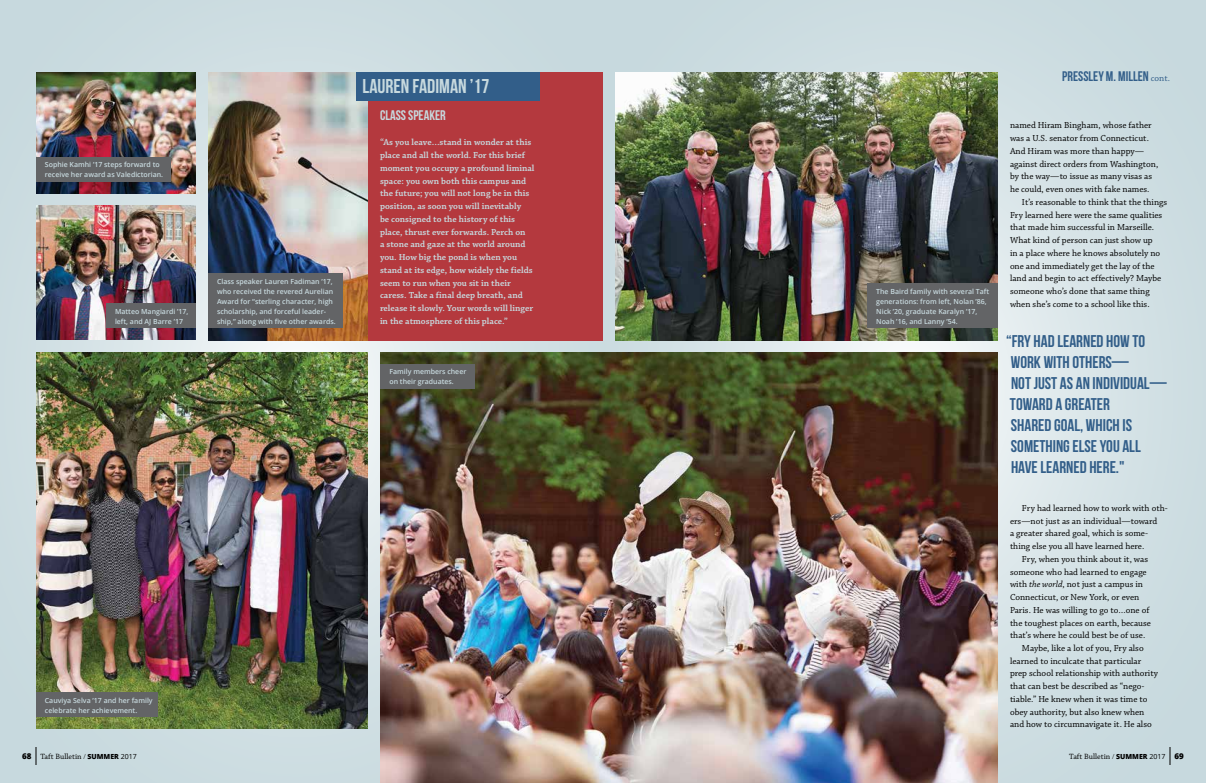
<style>
.page{position:relative;width:1206px;height:783px;background:#fff}
.page>*{position:absolute;margin:0;border:0;box-sizing:border-box;transform-origin:0 0}
.t1{font:20px "Bebas Neue";color:#c7d9de}
.t2{font:17px/21px "Bebas Neue";color:#325e89}
.t3{font:13.9px "Bebas Neue";color:#325e89}
.t4{font:13.9px "Bebas Neue";color:#c7d9de}
.t5{font:9.2px "Chaparral Pro";color:#000}
.t6{font:600 9.2px/12.7px "Chaparral Pro";color:#c7d9de}
.t7{font:8px "Chaparral Pro";color:#000}
.t8{font:600 7px/10px "Open Sans";color:#c7d9de}
.s1{font-family:"Chaparral Pro";font-size:9.2px}
.s2{font-style:italic}
.s3{font-family:"Open Sans";font-weight:800}
.s4{font-family:"Open Sans";font-weight:300;font-size:7px}
.s5{font-family:"Open Sans";font-weight:800;font-size:7px}
.s6{font-family:"Open Sans";font-size:7px}
</style>
<div class="page">
<div style="left:0;top:0;width:603px;height:783px;background:#c7d9de"></div>
<svg style="left:603px;top:0;width:603px;height:783px;background:#d0dfe3"></svg>
<img style="left:208px;top:72px;width:160px;height:268px">
<div style="left:368px;top:72px;width:235px;height:268px;background:#b4393e"></div>
<img style="left:36px;top:72px;width:160px;height:122px">
<img style="left:380px;top:352px;width:618px;height:431px">
<img style="left:36px;top:206px;width:160px;height:134px">
<img style="left:615px;top:72px;width:383px;height:268px">
<img style="left:36px;top:352px;width:332px;height:377px">
<div style="left:357px;top:72px;width:183px;height:28px;background:#325e89"></div>
<div style="left:208px;top:274px;width:135px;height:54px;background:#636466"></div>
<div style="left:380px;top:364px;width:95px;height:24px;background:#636466"></div>
<div style="left:867px;top:284px;width:131px;height:44px;background:#636466"></div>
<div style="left:36px;top:693px;width:121px;height:24px;background:#636466"></div>
<div style="left:106px;top:304px;width:90px;height:24px;background:#636466"></div>
<div style="left:36px;top:158px;width:135px;height:24px;background:#636466"></div>
<svg style="left:36px;top:747px;width:1px;height:18px"></svg>
<svg style="left:1170px;top:747px;width:1px;height:18px"></svg>
<p class="t8" style="left:45px;top:160px;width:120px">Sophie Kamhi ’17 steps forward to receive her award as Valedictorian.</p>
<p class="t8" style="left:115px;top:306px;width:75px">Matteo Mangiardi ’17, left, and AJ Barre ’17</p>
<p class="t8" style="left:217px;top:276px;width:120px">Class speaker Lauren Fadiman ’17, who received the revered Aurelian Award for “sterling character, high scholarship, and forceful leader&shy;ship,” along with five other awards.</p>
<h1 class="t1" style="left:363px;top:75px;width:128px">LAUREN FADIMAN ’17</h1>
<h3 class="t4" style="left:380px;top:107px;width:67px">CLASS SPEAKER</h3>
<p class="t6" style="left:380px;top:136px;width:156px">“As you leave…stand in wonder at this place and all the world. For this brief moment you occupy a profound liminal space: you own both this campus and the future; you will not long be in this position, as soon you will inevitably<br>be consigned to the history of this place, thrust ever forwards. Perch on<br>a stone and gaze at the world around you. How big the pond is when you stand at its edge, how widely the fields seem to run when you sit in their caress. Take a final deep breath, and release it slowly. Your words will linger in the atmosphere of this place.”</p>
<p class="t8" style="left:389px;top:366px;width:78px">Family members cheer on their graduates.</p>
<p class="t8" style="left:45px;top:695px;width:109px">Cauviya Selva ’17 and her family celebrate her achievement.</p>
<p class="t8" style="left:876px;top:286px;width:114px">The Baird family with several Taft generations: from left, Nolan ’86,<br>Nick ’20, graduate Karalyn ’17,<br>Noah ’16, and Lanny ’54.</p>
<h3 class="t3" style="left:1062px;top:69px;width:109px">PRESSLEY M. MILLEN <span class="s1">cont.</span></h3>
<p class="t5" style="left:1010px;top:120px;width:143px">named Hiram Bingham, whose father</p>
<p class="t5" style="left:1010px;top:133px;width:140px">was a U.S. senator from Connecticut.</p>
<p class="t5" style="left:1010px;top:146px;width:136px">And Hiram was more than happy—</p>
<p class="t5" style="left:1010px;top:159px;width:150px">against direct orders from Washington,</p>
<p class="t5" style="left:1010px;top:171px;width:144px">by the way—to issue as many visas as</p>
<p class="t5" style="left:1010px;top:184px;width:141px">he could, even ones with fake names.</p>
<p class="t5" style="left:1022px;top:197px;width:147px">It’s reasonable to think that the things</p>
<p class="t5" style="left:1010px;top:210px;width:154px">Fry learned here were the same qualities</p>
<p class="t5" style="left:1010px;top:222px;width:146px">that made him successful in Marseille.</p>
<p class="t5" style="left:1010px;top:235px;width:144px">What kind of person can just show up</p>
<p class="t5" style="left:1010px;top:248px;width:152px">in a place where he knows absolutely no</p>
<p class="t5" style="left:1010px;top:261px;width:146px">one and immediately get the lay of the</p>
<p class="t5" style="left:1010px;top:273px;width:153px">land and begin to act effectively? Maybe</p>
<p class="t5" style="left:1010px;top:286px;width:141px">someone who’s done that same thing</p>
<p class="t5" style="left:1010px;top:299px;width:141px">when she’s come to a school like this.</p>
<h2 class="t2" style="left:1006px;top:330px;width:162px">“FRY HAD LEARNED HOW TO<br>WORK WITH OTHERS—<br>NOT JUST AS AN INDIVIDUAL—<br>TOWARD A GREATER<br>SHARED GOAL, WHICH IS<br>SOMETHING ELSE YOU ALL<br>HAVE LEARNED HERE."</h2>
<p class="t5" style="left:1022px;top:503px;width:147px">Fry had learned how to work with oth-</p>
<p class="t5" style="left:1010px;top:516px;width:149px">ers—not just as an individual—toward</p>
<p class="t5" style="left:1010px;top:528px;width:139px">a greater shared goal, which is some-</p>
<p class="t5" style="left:1010px;top:541px;width:136px">thing else you all have learned here.</p>
<p class="t5" style="left:1022px;top:554px;width:128px">Fry, when you think about it, was</p>
<p class="t5" style="left:1010px;top:567px;width:138px">someone who had learned to engage</p>
<p class="t5" style="left:1010px;top:579px;width:135px">with <span class="s2">the world</span>, not just a campus in</p>
<p class="t5" style="left:1010px;top:592px;width:131px">Connecticut, or New York, or even</p>
<p class="t5" style="left:1010px;top:605px;width:141px">Paris. He was willing to go to…one of</p>
<p class="t5" style="left:1010px;top:618px;width:142px">the toughest places on earth, because</p>
<p class="t5" style="left:1010px;top:630px;width:137px">that’s where he could best be of use.</p>
<p class="t5" style="left:1022px;top:643px;width:123px">Maybe, like a lot of you, Fry also</p>
<p class="t5" style="left:1010px;top:656px;width:133px">learned to inculcate that particular</p>
<p class="t5" style="left:1010px;top:668px;width:150px">prep school relationship with authority</p>
<p class="t5" style="left:1010px;top:681px;width:136px">that can best be described as “nego-</p>
<p class="t5" style="left:1010px;top:694px;width:139px">tiable.” He knew when it was time to</p>
<p class="t5" style="left:1010px;top:707px;width:136px">obey authority, but also knew when</p>
<p class="t5" style="left:1010px;top:719px;width:143px">and how to circumnavigate it. He also</p>
<p class="t7" style="left:22px;top:752px;width:116px"><span class="s3">68</span> Taft Bulletin <span class="s4">/</span> <span class="s5">SUMMER</span> <span class="s6">2017</span></p>
<p class="t7" style="left:1069px;top:752px;width:116px">Taft Bulletin <span class="s4">/</span> <span class="s5">SUMMER</span> <span class="s6">2017</span> <span class="s3">69</span></p>
</div>
